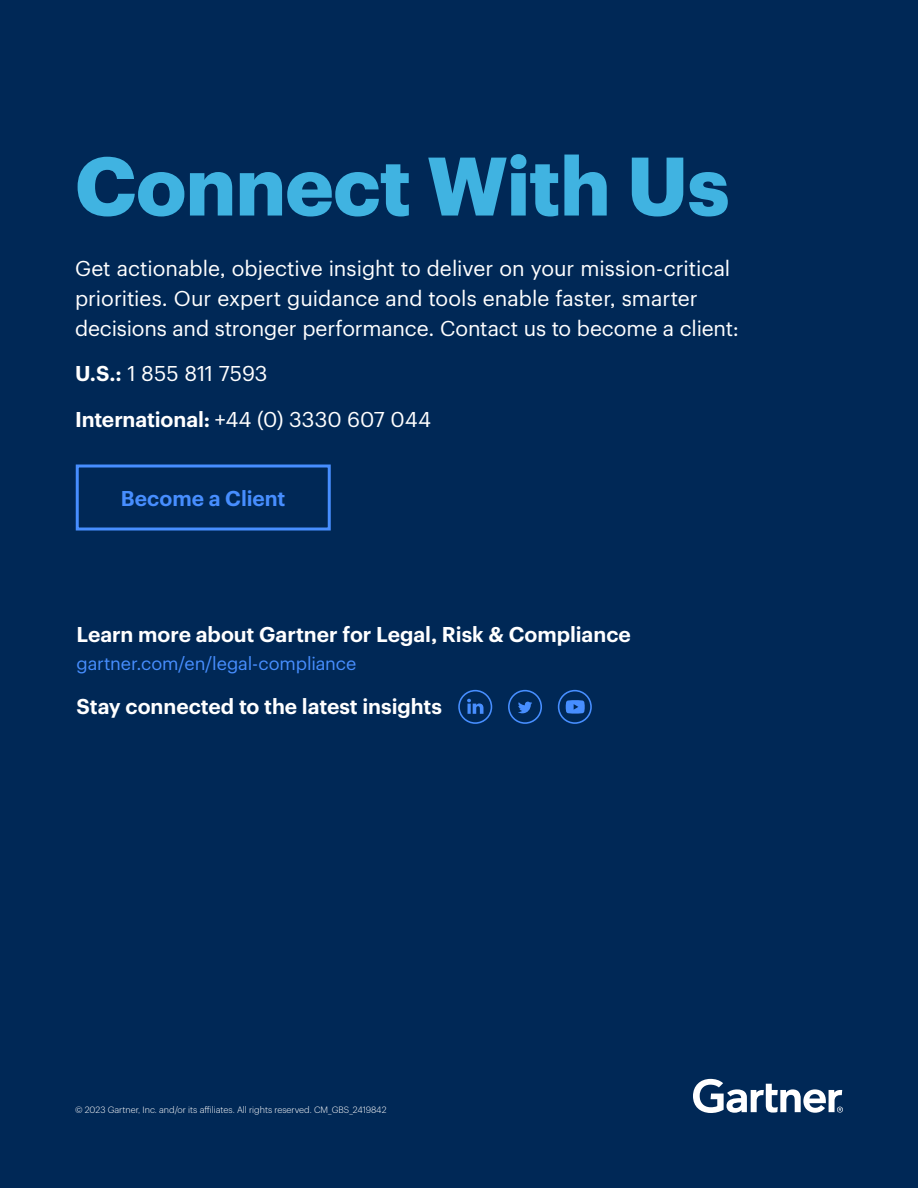
<style>
.page{position:relative;width:918px;height:1188px;background:#002856}
.page>*{position:absolute;margin:0;border:0;box-sizing:border-box;transform-origin:0 0}
.t1{font:700 81px "Graphik";letter-spacing:-.01em;color:#40b3e1}
.t2{font:21px/30px "Graphik";color:#fff}
.t3{font:600 21px "Graphik";color:#fff}
.t4{font:600 21px "Graphik";color:#478eff}
.t5{font:18px "Graphik";letter-spacing:-.005em;color:#478eff}
.t6{font:300 9px "Graphik";color:#fff}
.s1{font-weight:600}
</style>
<div class="page">
<svg style="left:693px;top:1079px;width:150px;height:34px"></svg>
<div style="left:76px;top:465px;width:255px;height:66px;border:3px solid #478eff"></div>
<svg style="left:558px;top:690px;width:34px;height:34px"></svg>
<svg style="left:458px;top:690px;width:34px;height:34px"></svg>
<svg style="left:508px;top:690px;width:34px;height:34px"></svg>
<h1 class="t1" style="left:75px;top:123px;width:656px">Connect With Us</h1>
<p class="t2" style="left:75px;top:251px;width:666px">Get actionable, objective insight to deliver on your mission-critical priorities. Our expert guidance and tools enable faster, smarter decisions and stronger performance. Contact us to become a client:</p>
<p class="t2" style="left:75px;top:349px;width:358px;line-height:45.5px"><span class="s1">U.S.:</span> 1 855 811 7593<br><span class="s1">International:</span> +44 (0) 3330 607 044</p>
<p class="t4" style="left:121px;top:482px;width:166px">Become a Client</p>
<p class="t3" style="left:76px;top:618px;width:556px">Learn more about Gartner for Legal, Risk &amp; Compliance</p>
<p class="t5" style="left:76px;top:650px;width:281px">gartner.com/en/legal-compliance</p>
<p class="t3" style="left:76px;top:690px;width:367px">Stay connected to the latest insights</p>
<p class="t6" style="left:75px;top:1103px;width:313px">© 2023 Gartner, Inc. and/or its affiliates. All rights reserved. CM_GBS_2419842</p>
</div>
